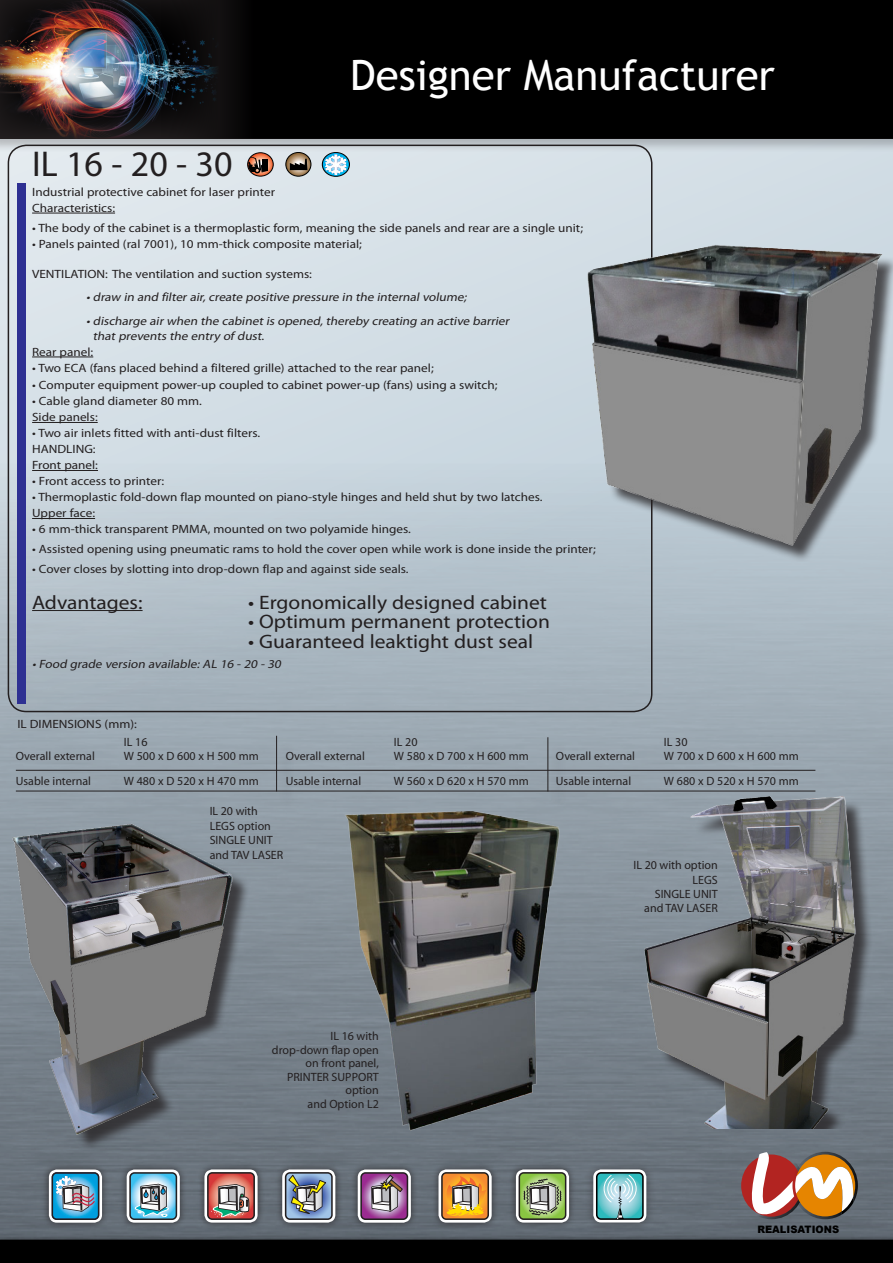
<style>
.page{position:relative;width:893px;height:1263px;background:#fff}
.page>*{position:absolute;margin:0;border:0;box-sizing:border-box;transform-origin:0 0}
.t1{font:42px "Trebuchet MS";color:#fff}
.t2{font:42px "Myriad Pro";color:#fff}
.Normal_e{font:36px "Myriad Pro";color:#231f20}
.Normal_e-2{font:19.5px "Myriad Pro";color:#231f20;scale:1.1 1}
.Normal_e-3{font:12px "Myriad Pro";color:#231f20;scale:1.1 1}
.Normal_e-4{font:12px/13.5px "Myriad Pro";color:#231f20;text-align:right}
.Normal_e-5{font:italic 12px/15px "Myriad Pro";color:#231f20;scale:1.1 1}
.t3{font:900 10.2px "Arial";color:#000}
.s1{font-style:normal}
</style>
<div class="page">
<div style="left:0;top:0;width:893px;height:1240px;background:#d6e0e7"></div>
<img style="left:0;top:463px;width:893px;height:770px">
<div style="left:0;top:0;width:893px;height:153px;background:#231f20;opacity:.25"></div>
<div style="left:0;top:1233px;width:893px;height:30px;background:#231f20;opacity:.25"></div>
<img style="left:0;top:0;width:148px;height:139px">
<svg style="left:148px;top:0;width:745px;height:139px;background:#020203"></svg>
<div style="left:0;top:1239px;width:893px;height:24px;background:#000"></div>
<svg style="left:739px;top:1152px;width:119px;height:67px;background:#b9876c"></svg>
<div style="left:42px;top:1162px;width:67px;height:67px;background:#231f20;opacity:.75"></div>
<div style="left:49px;top:1169px;width:53px;height:54px;background:#fff;border-radius:8px"></div>
<svg style="left:51px;top:1171px;width:49px;height:50px;background:#669cb9"></svg>
<div style="left:119px;top:1162px;width:68px;height:67px;background:#231f20;opacity:.75"></div>
<div style="left:127px;top:1169px;width:53px;height:54px;background:#fff;border-radius:8px"></div>
<svg style="left:127px;top:1171px;width:51px;height:50px;background:#86b2c3"></svg>
<div style="left:275px;top:1162px;width:67px;height:67px;background:#231f20;opacity:.75"></div>
<div style="left:282px;top:1169px;width:53px;height:53px;background:#fff;border-radius:8px"></div>
<svg style="left:284px;top:1171px;width:49px;height:50px;background:#8a98a2"></svg>
<div style="left:350px;top:1162px;width:68px;height:67px;background:#231f20;opacity:.75"></div>
<div style="left:358px;top:1169px;width:53px;height:54px;background:#fff;border-radius:8px"></div>
<svg style="left:360px;top:1171px;width:49px;height:50px;background:#9c7396"></svg>
<div style="left:431px;top:1162px;width:68px;height:67px;background:#231f20;opacity:.75"></div>
<div style="left:438px;top:1169px;width:54px;height:53px;background:#fff;border-radius:8px"></div>
<svg style="left:440px;top:1171px;width:50px;height:50px;background:#cc9a57"></svg>
<div style="left:508px;top:1162px;width:68px;height:67px;background:#231f20;opacity:.75"></div>
<div style="left:516px;top:1169px;width:53px;height:53px;background:#fff;border-radius:8px"></div>
<svg style="left:518px;top:1171px;width:49px;height:50px;background:#91a775"></svg>
<div style="left:584px;top:1160px;width:72px;height:72px;background:#231f20;opacity:.5"></div>
<div style="left:593px;top:1169px;width:53px;height:53px;background:#fff;border-radius:8px"></div>
<svg style="left:595px;top:1171px;width:49px;height:49px;background:#78b7bc"></svg>
<hr style="left:32px;top:213px;width:83px;height:1px;background:#231f20">
<hr style="left:32px;top:357px;width:61px;height:1px;background:#231f20">
<hr style="left:32px;top:422px;width:66px;height:1px;background:#231f20">
<hr style="left:32px;top:470px;width:66px;height:1px;background:#231f20">
<hr style="left:32px;top:518px;width:63px;height:1px;background:#231f20">
<hr style="left:32px;top:610px;width:111px;height:1px;background:#231f20">
<div style="left:18px;top:183px;width:8px;height:521px;background:#2e3092"></div>
<hr style="left:16px;top:770px;width:799px;height:1px;background:#231f20">
<hr style="left:16px;top:791px;width:799px;height:1px;background:#231f20">
<div style="left:197px;top:1162px;width:68px;height:67px;background:#231f20;opacity:.75"></div>
<div style="left:204px;top:1169px;width:54px;height:53px;background:#fff;border-radius:8px"></div>
<svg style="left:204px;top:1171px;width:52px;height:50px"></svg>
<div style="left:285px;top:152px;width:26px;height:25px;border:1px solid #000;border-radius:50%"></div>
<svg style="left:286px;top:152px;width:25px;height:24px"></svg>
<div style="left:248px;top:152px;width:26px;height:25px;border:1px solid #000;border-radius:50%"></div>
<svg style="left:248px;top:153px;width:25px;height:23px"></svg>
<div style="left:322px;top:152px;width:28px;height:25px;border:1px solid #000;border-radius:50%"></div>
<svg style="left:322px;top:152px;width:27px;height:24px"></svg>
<div style="left:279px;top:740px;width:16px;height:68px;background:#231f20;opacity:.75"></div>
<hr style="left:276px;top:736px;width:1px;height:55px;background:#231f20">
<div style="left:550px;top:742px;width:17px;height:66px;background:#231f20;opacity:.75"></div>
<hr style="left:548px;top:737px;width:1px;height:54px;background:#231f20">
<div style="left:590px;top:248px;width:303px;height:315px;background:#231f20;opacity:.75"></div>
<img style="left:561px;top:210px;width:332px;height:336px">
<div style="left:15px;top:827px;width:235px;height:325px;background:#231f20;opacity:.75"></div>
<img style="left:0;top:794px;width:250px;height:341px">
<img style="left:644px;top:787px;width:241px;height:342px">
<img style="left:339px;top:807px;width:234px;height:328px">
<p class="t1" style="left:350px;top:50px;width:426px">Designer Manufacturer</p>
<h1 class="t2" style="left:349px;top:49px;width:378px">Concepteur Fabricant</h1>
<p class="Normal_e" style="left:32px;top:142px;width:202px">IL 16 - 20 - 30</p>
<p class="Normal_e-3" style="left:32px;top:184px;width:222px">Industrial protective cabinet for laser printer</p>
<p class="Normal_e-3" style="left:32px;top:200px;width:77px">Characteristics:</p>
<p class="Normal_e-3" style="left:32px;top:220px;width:502px">• The body of the cabinet is a thermoplastic form, meaning the side panels and rear are a single unit;</p>
<p class="Normal_e-3" style="left:32px;top:236px;width:301px">• Panels painted (ral 7001), 10 mm-thick composite material;</p>
<p class="Normal_e-3" style="left:32px;top:266px;width:256px">VENTILATION: The ventilation and suction systems:</p>
<p class="Normal_e-5" style="left:86px;top:289px;width:350px">•draw in and filterair,create positive pressure in the internalvolume;</p>
<p class="Normal_e-5" style="left:93px;top:313px;width:382px;text-indent:-7px">•discharge airwhen the cabinetis opened,thereby creating an active barrier thatprevents the entry of dust<span class="s1">.</span></p>
<p class="Normal_e-3" style="left:32px;top:344px;width:57px">Rear panel:</p>
<p class="Normal_e-3" style="left:32px;top:360px;width:367px">• Two ECA (fans placed behind a filtered grille) attached to the rear panel;</p>
<p class="Normal_e-3" style="left:32px;top:378px;width:425px">• Computer equipment power-up coupled to cabinet power-up (fans) using a switch;</p>
<p class="Normal_e-3" style="left:32px;top:394px;width:156px">• Cable gland diameter 80 mm.</p>
<p class="Normal_e-3" style="left:32px;top:410px;width:61px">Side panels:</p>
<p class="Normal_e-3" style="left:32px;top:426px;width:209px">• Two air inlets fitted with anti-dust filters.</p>
<p class="Normal_e-3" style="left:32px;top:442px;width:59px">HANDLING:</p>
<p class="Normal_e-3" style="left:32px;top:458px;width:61px">Front panel:</p>
<p class="Normal_e-3" style="left:32px;top:474px;width:122px">• Front access to printer:</p>
<p class="Normal_e-3" style="left:32px;top:490px;width:465px">• Thermoplastic fold-down flap mounted on piano-style hinges and held shut by two latches.</p>
<p class="Normal_e-3" style="left:32px;top:506px;width:59px">Upper face:</p>
<p class="Normal_e-3" style="left:32px;top:522px;width:346px">• 6 mm-thick transparent PMMA, mounted on two polyamide hinges.</p>
<p class="Normal_e-3" style="left:32px;top:542px;width:514px">• Assisted opening using pneumatic rams to hold the cover open while work is done inside the printer;</p>
<p class="Normal_e-3" style="left:32px;top:561px;width:344px">• Cover closes by slotting into drop-down flap and against side seals.</p>
<p class="Normal_e-2" style="left:32px;top:590px;width:102px">Advantages:</p>
<p class="Normal_e-2" style="left:248px;top:590px;width:273px">• Ergonomically designed cabinet</p>
<p class="Normal_e-2" style="left:248px;top:610px;width:276px">• Optimum permanent protection</p>
<p class="Normal_e-2" style="left:248px;top:629px;width:261px">• Guaranteed leaktight dust seal</p>
<p class="Normal_e-5" style="left:32px;top:656px;width:230px">•Food grade version available:AL 16 -20 -30</p>
<p class="Normal_e-3" style="left:17px;top:717px;width:110px">IL DIMENSIONS (mm):</p>
<p class="Normal_e-4" style="left:124px;top:735px;width:25px">IL 16</p>
<p class="Normal_e-4" style="left:394px;top:735px;width:25px">IL 20</p>
<p class="Normal_e-4" style="left:664px;top:735px;width:25px">IL 30</p>
<p class="Normal_e-4" style="left:16px;top:749px;width:81px">Overall external</p>
<p class="Normal_e-4" style="left:124px;top:749px;width:136px">W 500 x D 600 x H 500 mm</p>
<p class="Normal_e-4" style="left:286px;top:749px;width:81px">Overall external</p>
<p class="Normal_e-4" style="left:394px;top:749px;width:136px">W 580 x D 700 x H 600 mm</p>
<p class="Normal_e-4" style="left:556px;top:749px;width:81px">Overall external</p>
<p class="Normal_e-4" style="left:664px;top:749px;width:136px">W 700 x D 600 x H 600 mm</p>
<p class="Normal_e-4" style="left:16px;top:774px;width:77px">Usable internal</p>
<p class="Normal_e-4" style="left:124px;top:774px;width:136px">W 480 x D 520 x H 470 mm</p>
<p class="Normal_e-4" style="left:286px;top:774px;width:77px">Usable internal</p>
<p class="Normal_e-4" style="left:394px;top:774px;width:136px">W 560 x D 620 x H 570 mm</p>
<p class="Normal_e-4" style="left:556px;top:774px;width:77px">Usable internal</p>
<p class="Normal_e-4" style="left:664px;top:774px;width:136px">W 680 x D 520 x H 570 mm</p>
<p class="Normal_e-4" style="left:210px;top:804px;width:50px">IL 20 with</p>
<p class="Normal_e-4" style="left:210px;top:819px;width:63px">LEGS option</p>
<p class="Normal_e-4" style="left:210px;top:833px;width:65px">SINGLE UNIT</p>
<p class="Normal_e-4" style="left:210px;top:848px;width:75px">and TAV LASER</p>
<p class="Normal_e-4" style="left:634px;top:858px;width:86px">IL 20 with option</p>
<p class="Normal_e-4" style="left:692px;top:872px;width:27px">LEGS</p>
<p class="Normal_e-4" style="left:655px;top:887px;width:65px">SINGLE UNIT</p>
<p class="Normal_e-4" style="left:644px;top:901px;width:75px">and TAV LASER</p>
<p class="Normal_e-4" style="left:331px;top:1029px;width:50px">IL 16 with</p>
<p class="Normal_e-4" style="left:272px;top:1043px;width:108px">drop-down flap open</p>
<p class="Normal_e-4" style="left:306px;top:1056px;width:75px">on front panel,</p>
<p class="Normal_e-4" style="left:287px;top:1070px;width:93px">PRINTER SUPPORT option</p>
<p class="Normal_e-4" style="left:308px;top:1097px;width:73px">and Option L2</p>
<p class="t3" style="left:757px;top:1223px;width:83px">REALISATIONS</p>
</div>
